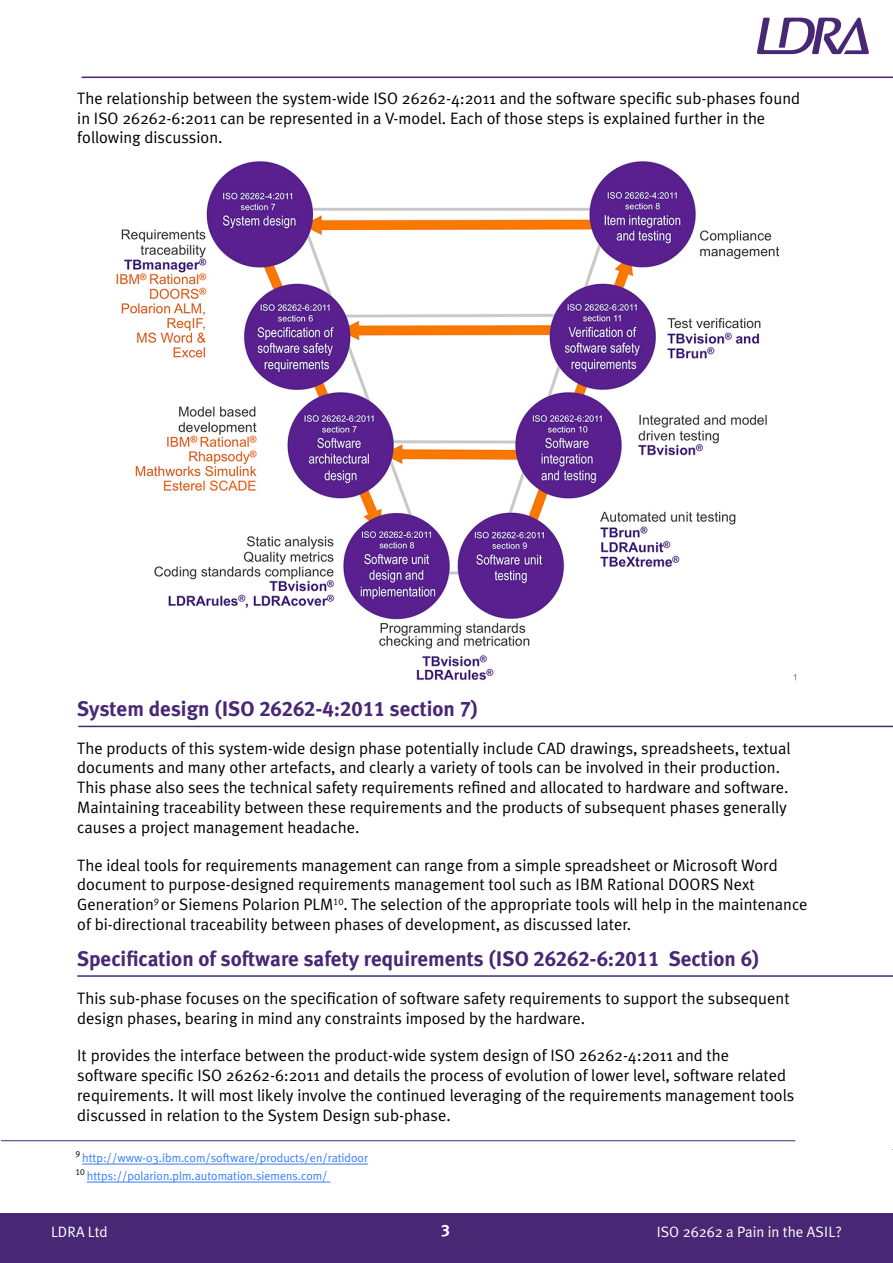
<style>
.page{position:relative;width:893px;height:1263px;background:#fff}
.page>*{position:absolute;margin:0;border:0;box-sizing:border-box;transform-origin:0 0}
.t1{font:700 21px "Meta Plus";color:#482774}
.t2{font:16.5px/19.8px "Meta Plus Normal";color:#000}
.t3{font:16.5px "Meta Plus Bold Caps";color:#fff}
.t4{font:15px "Meta Plus Normal";color:#fff}
.t5{font:12px/18px "Meta Plus Normal";color:#317bff}
.s1{font-family:"Meta Plus Bold Caps";font-weight:400}
</style>
<div class="page">
<div style="left:0;top:1213px;width:893px;height:50px;background:#482774"></div>
<svg style="left:757px;top:18px;width:112px;height:36px"></svg>
<hr style="left:82px;top:77px;width:811px;height:1px;background:#482774">
<hr style="left:82px;top:1164px;width:286px;height:1px;background:#317bff">
<hr style="left:87px;top:1182px;width:243px;height:1px;background:#317bff">
<img style="left:116px;top:161px;width:681px;height:520px">
<hr style="left:1px;top:1140px;width:794px;height:1px;background:#482774">
<hr style="left:78px;top:726px;width:815px;height:1px;background:#482774">
<hr style="left:77px;top:975px;width:816px;height:2px;background:#482774">
<p class="t2" style="left:77px;top:88px;width:724px">The relationship between the system-wide ISO 26262-4:2011 and the software specific sub-phases found in ISO 26262-6:2011 can be represented in a V-model. Each of those steps is explained further in the following discussion.</p>
<p class="t1" style="left:77px;top:696px;width:402px">System design (ISO <span class="s1">26262-4:2011</span> section <span class="s1">7</span>)</p>
<p class="t2" style="left:77px;top:738px;width:715px">The products of this system-wide design phase potentially include CAD drawings, spreadsheets, textual documents and many other artefacts, and clearly a variety of tools can be involved in their production.<br>This phase also sees the technical safety requirements refined and allocated to hardware and software.<br>Maintaining traceability between these requirements and the products of subsequent phases generally causes a project management headache.</p>
<p class="t2" style="left:77px;top:855px;width:732px">The ideal tools for requirements management can range from a simple spreadsheet or Microsoft Word document to purpose-designed requirements management tool such as IBM Rational DOORS Next Generation<sup>9</sup> or Siemens Polarion PLM<sup>10</sup>. The selection of the appropriate tools will help in the maintenance of bi-directional traceability between phases of development, as discussed later.</p>
<p class="t1" style="left:77px;top:946px;width:683px">Specification of software safety requirements (ISO <span class="s1">26262-6:2011</span> Section <span class="s1">6</span>)</p>
<p class="t2" style="left:77px;top:988px;width:714px">This sub-phase focuses on the specification of software safety requirements to support the subsequent design phases, bearing in mind any constraints imposed by the hardware.</p>
<p class="t2" style="left:77px;top:1046px;width:719px">It provides the interface between the product-wide system design of ISO 26262-4:2011 and the<br>software specific ISO 26262-6:2011 and details the process of evolution of lower level, software related requirements. It will most likely involve the continued leveraging of the requirements management tools discussed in relation to the System Design sub-phase.</p>
<p class="t5" style="left:76px;top:1149px;width:294px"><sup>9</sup> http://www-03.ibm.com/software/products/en/ratidoor<br><sup>10</sup> https://polarion.plm.automation.siemens.com/</p>
<p class="t4" style="left:51px;top:1223px;width:58px">LDRA Ltd</p>
<p class="t3" style="left:441px;top:1220px;width:10px">3</p>
<p class="t4" style="left:657px;top:1223px;width:187px">ISO 26262 a Pain in the ASIL?</p>
</div>
